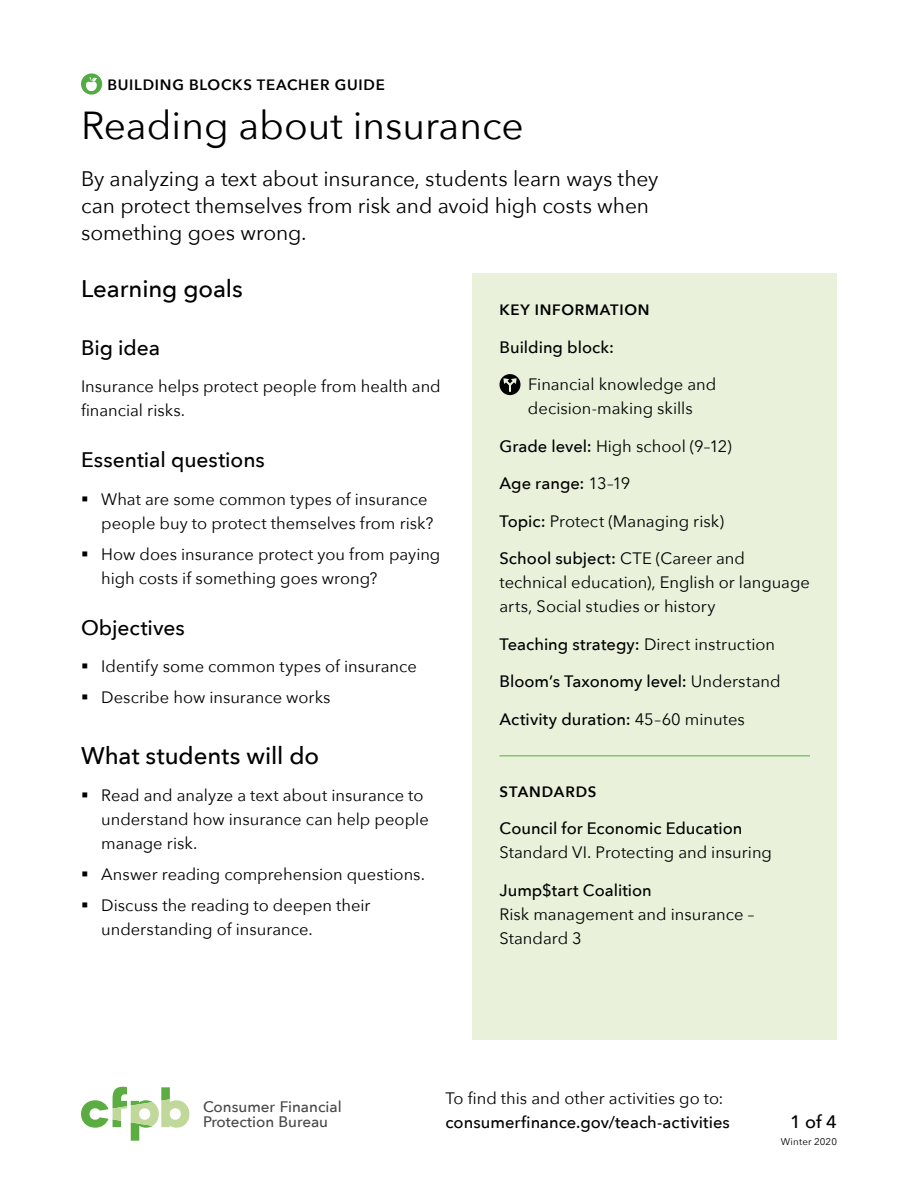
<style>
.page{position:relative;width:918px;height:1188px;background:#fff}
.page>*{position:absolute;margin:0;border:0;box-sizing:border-box;transform-origin:0 0}
.t1{font:39px "Avenir Next";color:#000}
.t2{font:500 24px "Avenir Next";letter-spacing:-.005em;color:#000}
.t3{font:21px/27px "Avenir Next";letter-spacing:-.005em;color:#000}
.t4{font:500 21px "Avenir Next";letter-spacing:-.005em;color:#000}
.t5{font:500 18px "Avenir Next";color:#000}
.t6{font:16.5px/24px "Avenir Next";color:#000}
.t7{font:500 16.5px "Avenir Next";color:#000}
.t8{font:500 15.3px/15.5px "Avenir Next";color:#484848}
.t9{font:600 15px "Avenir Next";letter-spacing:.05em;color:#000}
.t10{font:9.75px "Avenir Next";letter-spacing:.02em;color:#000}
.s1{font-weight:500}
.s2{font-weight:400}
</style>
<div class="page">
<svg style="left:81px;top:1087px;width:108px;height:54px"></svg>
<svg style="left:81px;top:73px;width:21px;height:22px"></svg>
<svg style="left:85px;top:76px;width:13px;height:15px"></svg>
<div style="left:472px;top:273px;width:365px;height:767px;background:#e9f1db"></div>
<hr style="left:500px;top:755px;width:310px;height:1px;background:#54ab43">
<svg style="left:500px;top:374px;width:20px;height:21px"></svg>
<p class="t9" style="left:107px;top:72px;width:279px">BUILDING BLOCKS TEACHER GUIDE</p>
<h1 class="t1" style="left:81px;top:92px;width:444px">Reading about insurance</h1>
<p class="t3" style="left:81px;top:164px;width:579px">By analyzing a text about insurance, students learn ways they can protect themselves from risk and avoid high costs when something goes wrong.</p>
<h2 class="t2" style="left:81px;top:268px;width:163px">Learning goals</h2>
<p class="t4" style="left:81px;top:330px;width:81px">Big idea</p>
<p class="t6" style="left:81px;top:374px;width:361px">Insurance helps protect people from health and financial risks.</p>
<p class="t4" style="left:81px;top:442px;width:185px">Essential questions</p>
<p class="t6" style="left:101px;top:487px;width:334px;text-indent:-20px">▪ What are some common types of insurance people buy to protect themselves from risk?</p>
<p class="t6" style="left:101px;top:541px;width:341px;text-indent:-20px">▪ How does insurance protect you from paying high costs if something goes wrong?</p>
<p class="t4" style="left:81px;top:610px;width:105px">Objectives</p>
<p class="t6" style="left:81px;top:654px;width:337px">▪ Identify some common types of insurance</p>
<p class="t6" style="left:81px;top:685px;width:251px">▪ Describe how insurance works</p>
<h2 class="t2" style="left:81px;top:735px;width:240px">What students will do</h2>
<p class="t6" style="left:101px;top:783px;width:329px;text-indent:-20px">▪ Read and analyze a text about insurance to understand how insurance can help people manage risk.</p>
<p class="t6" style="left:81px;top:862px;width:346px">▪ Answer reading comprehension questions.</p>
<p class="t6" style="left:101px;top:892px;width:271px;text-indent:-20px">▪ Discuss the reading to deepen their understanding of insurance.</p>
<p class="t9" style="left:500px;top:297px;width:152px">KEY INFORMATION</p>
<p class="t7" style="left:500px;top:333px;width:116px">Building block:</p>
<p class="t6" style="left:528px;top:372px;width:190px">Financial knowledge and decision-making skills</p>
<p class="t6" style="left:500px;top:433px;width:234px"><span class="s1">Grade level:</span> High school (9–12)</p>
<p class="t7" style="left:500px;top:469px;width:133px">Age range: <span class="s2">13–19</span></p>
<p class="t6" style="left:500px;top:508px;width:226px"><span class="s1">Topic:</span> Protect (Managing risk)</p>
<p class="t6" style="left:500px;top:546px;width:312px"><span class="s1">School subject:</span> CTE (Career and technical education), English or language arts, Social studies or history</p>
<p class="t7" style="left:500px;top:630px;width:277px">Teaching strategy: <span class="s2">Direct instruction</span></p>
<p class="t7" style="left:500px;top:668px;width:283px">Bloom’s Taxonomy level: <span class="s2">Understand</span></p>
<p class="t7" style="left:500px;top:705px;width:247px">Activity duration: <span class="s2">45–60 minutes</span></p>
<p class="t9" style="left:500px;top:779px;width:99px">STANDARDS</p>
<p class="t7" style="left:500px;top:814px;width:244px">Council for Economic Education</p>
<p class="t6" style="left:500px;top:840px;width:274px">Standard VI. Protecting and insuring</p>
<p class="t7" style="left:500px;top:876px;width:154px">Jump$tart Coalition</p>
<p class="t6" style="left:500px;top:901px;width:256px">Risk management and insurance –<br>Standard 3</p>
<p class="t8" style="left:203px;top:1098px;width:140px">Consumer Financial<br>Protection Bureau</p>
<p class="t6" style="left:446px;top:1085px;width:280px">To find this and other activities go to:</p>
<p class="t7" style="left:446px;top:1108px;width:286px">consumerfinance.gov/teach-activities</p>
<p class="t5" style="left:790px;top:1106px;width:48px">1 of 4</p>
<p class="t10" style="left:781px;top:1133px;width:58px">Winter 2020</p>
</div>
